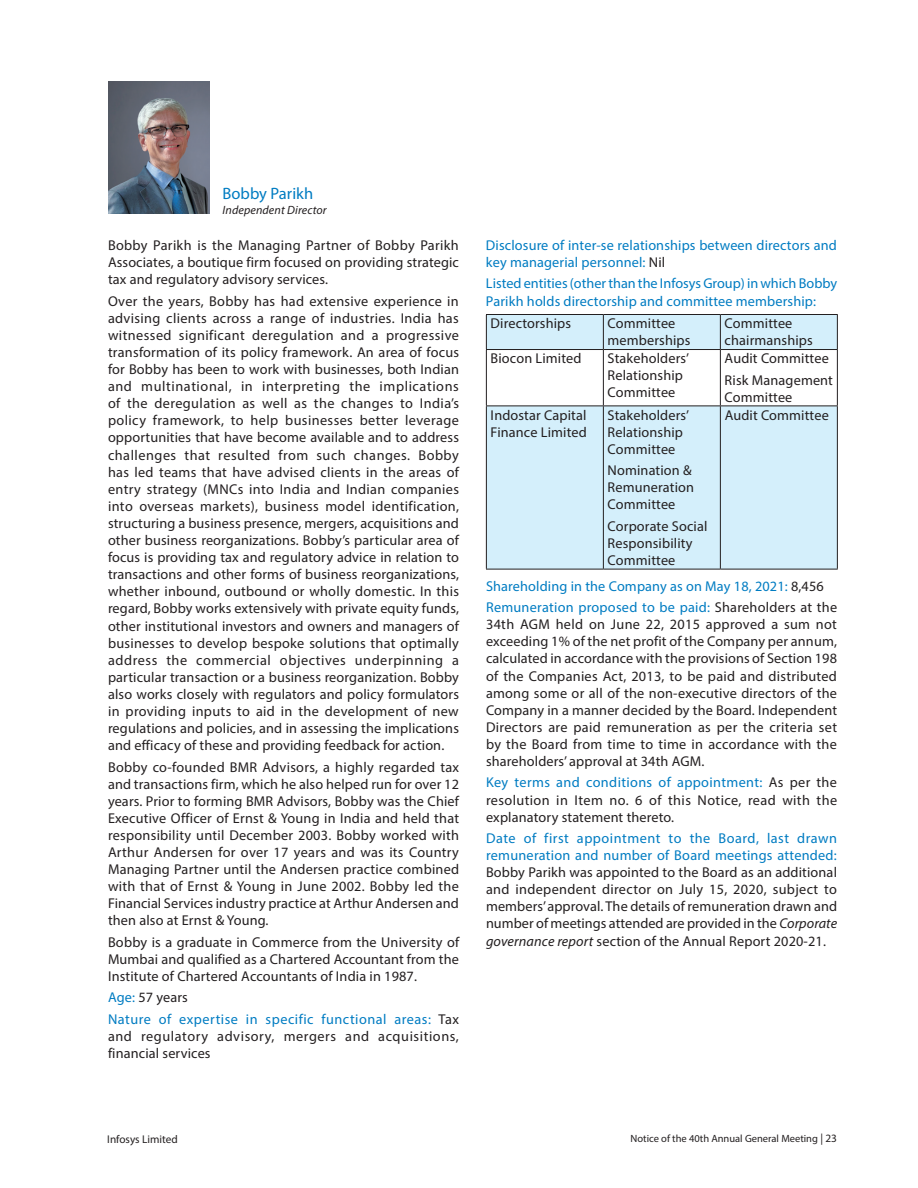
<style>
.page{position:relative;width:918px;height:1188px;background:#fff}
.page>*{position:absolute;margin:0;border:0;box-sizing:border-box;transform-origin:0 0}
.t1{font:16.5px "Myriad Pro";color:#007cc2}
.t2{font:14.25px/17.1px "Myriad Pro";letter-spacing:.01em;color:#231f20}
.t3{font:14.25px/17.1px "Myriad Pro";letter-spacing:.01em;color:#007cc2}
.t4{font:14.25px/17.1px "Myriad Pro";letter-spacing:.04em;color:#231f20}
.t5{font:14.25px/21.3px "Myriad Pro";letter-spacing:.035em;color:#007cc2}
.t6{font:italic 12px "Myriad Pro";letter-spacing:.01em;color:#231f20}
.t7{font:11.25px "Myriad Pro";color:#231f20}
.t8{font:10.5px "Myriad Pro";color:#231f20}
.s1{color:#231f20}
.s2{color:#007cc2}
.s3{font-style:italic}
.s4{font-size:11.25px}
</style>
<div class="page">
<svg style="left:487px;top:315px;width:350px;height:254px;fill:#d4effb"></svg>
<hr style="left:486px;top:314px;width:117px;height:1px;background:#231f20">
<hr style="left:486px;top:315px;width:1px;height:34px;background:#231f20">
<hr style="left:603px;top:314px;width:117px;height:1px;background:#231f20">
<hr style="left:603px;top:315px;width:1px;height:34px;background:#231f20">
<hr style="left:720px;top:314px;width:118px;height:1px;background:#231f20">
<hr style="left:720px;top:315px;width:1px;height:34px;background:#231f20">
<hr style="left:837px;top:315px;width:1px;height:34px;background:#231f20">
<hr style="left:486px;top:349px;width:117px;height:1px;background:#231f20">
<hr style="left:486px;top:350px;width:1px;height:56px;background:#231f20">
<hr style="left:603px;top:349px;width:117px;height:1px;background:#231f20">
<hr style="left:603px;top:350px;width:1px;height:56px;background:#231f20">
<hr style="left:720px;top:349px;width:118px;height:1px;background:#231f20">
<hr style="left:720px;top:350px;width:1px;height:56px;background:#231f20">
<hr style="left:837px;top:350px;width:1px;height:56px;background:#231f20">
<hr style="left:486px;top:406px;width:117px;height:1px;background:#231f20">
<hr style="left:486px;top:406px;width:1px;height:163px;background:#231f20">
<hr style="left:603px;top:406px;width:117px;height:1px;background:#231f20">
<hr style="left:603px;top:406px;width:1px;height:163px;background:#231f20">
<hr style="left:720px;top:406px;width:118px;height:1px;background:#231f20">
<hr style="left:720px;top:406px;width:1px;height:163px;background:#231f20">
<hr style="left:837px;top:406px;width:1px;height:163px;background:#231f20">
<hr style="left:486px;top:569px;width:117px;height:1px;background:#231f20">
<hr style="left:603px;top:569px;width:117px;height:1px;background:#231f20">
<hr style="left:720px;top:569px;width:118px;height:1px;background:#231f20">
<img style="left:108px;top:81px;width:102px;height:133px">
<p class="t1" style="left:223px;top:184px;width:92px">Bobby Parikh</p>
<p class="t6" style="left:223px;top:202px;width:106px">Independent Director</p>
<p class="t2" style="left:108px;top:237px;width:352px;text-align:justify">Bobby Parikh is the Managing Partner of Bobby Parikh Associates, a boutique firm focused on providing strategic tax and regulatory advisory services.</p>
<p class="t2" style="left:108px;top:292px;width:353px;text-align:justify">Over the years, Bobby has had extensive experience in advising clients across a range of industries. India has witnessed significant deregulation and a progressive transformation of its policy framework. An area of focus for Bobby has been to work with businesses, both Indian and multinational, in interpreting the implications of the deregulation as well as the changes to India’s policy framework, to help businesses better leverage opportunities that have become available and to address challenges that resulted from such changes. Bobby has led teams that have advised clients in the areas of entry strategy (MNCs into India and Indian companies into overseas markets), business model identification, structuring a business presence, mergers, acquisitions and other business reorganizations. Bobby’s particular area of focus is providing tax and regulatory advice in relation to transactions and other forms of business reorganizations, whether inbound, outbound or wholly domestic. In this regard, Bobby works extensively with private equity funds, other institutional investors and owners and managers of businesses to develop bespoke solutions that optimally address the commercial objectives underpinning a particular transaction or a business reorganization. Bobby also works closely with regulators and policy formulators in providing inputs to aid in the development of new regulations and policies, and in assessing the implications and efficacy of these and providing feedback for action.</p>
<p class="t2" style="left:108px;top:758px;width:353px;text-align:justify">Bobby co-founded BMR Advisors, a highly regarded tax and transactions firm, which he also helped run for over 12 years. Prior to forming BMR Advisors, Bobby was the Chief Executive Officer of Ernst &amp; Young in India and held that responsibility until December 2003. Bobby worked with Arthur Andersen for over 17 years and was its Country Managing Partner until the Andersen practice combined with that of Ernst &amp; Young in June 2002. Bobby led the Financial Services industry practice at Arthur Andersen and then also at Ernst &amp; Young.</p>
<p class="t2" style="left:108px;top:933px;width:353px;text-align:justify">Bobby is a graduate in Commerce from the University of Mumbai and qualified as a Chartered Accountant from the Institute of Chartered Accountants of India in 1987.</p>
<p class="t5" style="left:108px;top:987px;width:352px">Age: <span class="s1">57 years<br></span>Nature of expertise in specific functional areas: <span class="s1">Tax</span></p>
<p class="t4" style="left:108px;top:1027px;width:352px">and regulatory advisory, mergers and acquisitions, financial services</p>
<p class="t3" style="left:486px;top:236px;width:352px">Disclosure of inter-se relationships between directors and key managerial personnel: <span class="s1">Nil</span></p>
<p class="t3" style="left:486px;top:275px;width:353px">Listed entities (other than the Infosys Group) in which Bobby<br>Parikh holds directorship and committee membership:</p>
<p class="t2" style="left:491px;top:315px;width:82px">Directorships</p>
<p class="t2" style="left:608px;top:315px;width:84px">Committee memberships</p>
<p class="t2" style="left:725px;top:315px;width:90px">Committee chairmanships</p>
<p class="t2" style="left:491px;top:350px;width:92px">Biocon Limited</p>
<p class="t2" style="left:608px;top:350px;width:83px">Stakeholders’<br>Relationship<br>Committee</p>
<p class="t2" style="left:725px;top:348px;width:110px;line-height:21.3px">Audit Committee<br>Risk Management</p>
<p class="t2" style="left:725px;top:388px;width:69px">Committee</p>
<p class="t2" style="left:491px;top:406px;width:98px">Indostar Capital<br>Finance Limited</p>
<p class="t2" style="left:608px;top:406px;width:83px">Stakeholders’<br>Relationship<br>Committee</p>
<p class="t2" style="left:608px;top:462px;width:88px">Nomination &amp;<br>Remuneration<br>Committee</p>
<p class="t2" style="left:608px;top:517px;width:101px">Corporate Social<br>Responsibility<br>Committee</p>
<p class="t2" style="left:725px;top:406px;width:106px">Audit Committee</p>
<p class="t3" style="left:486px;top:575px;width:353px;line-height:21.3px">Shareholding in the Company as on May 18, 2021: <span class="s1">8,456<br></span>Remuneration proposed to be paid: <span class="s1">Shareholders at the</span></p>
<p class="t2" style="left:486px;top:616px;width:353px;text-align:justify">34th AGM held on June 22, 2015 approved a sum not exceeding 1% of the net profit of the Company per annum, calculated in accordance with the provisions of Section 198 of the Companies Act, 2013, to be paid and distributed among some or all of the non-executive directors of the Company in a manner decided by the Board. Independent Directors are paid remuneration as per the criteria set by the Board from time to time in accordance with the shareholders’ approval at 34th AGM.</p>
<p class="t2" style="left:486px;top:774px;width:353px;text-align:justify"><span class="s2">Key terms and conditions of appointment:</span> As per the resolution in Item no. 6 of this Notice, read with the explanatory statement thereto.</p>
<p class="t3" style="left:486px;top:829px;width:353px">Date of first appointment to the Board, last drawn remuneration and number of Board meetings attended:</p>
<p class="t2" style="left:486px;top:864px;width:353px;text-align:justify">Bobby Parikh was appointed to the Board as an additional and independent director on July 15, 2020, subject to members’ approval. The details of remuneration drawn and number of meetings attended are provided in the <span class="s3">Corporate governance report</span> section of the Annual Report 2020-21.</p>
<p class="t7" style="left:107px;top:1132px;width:72px">Infosys Limited</p>
<p class="t8" style="left:631px;top:1132px;width:208px">Notice of the 40th Annual General Meeting <span class="s4">| 23</span></p>
</div>
